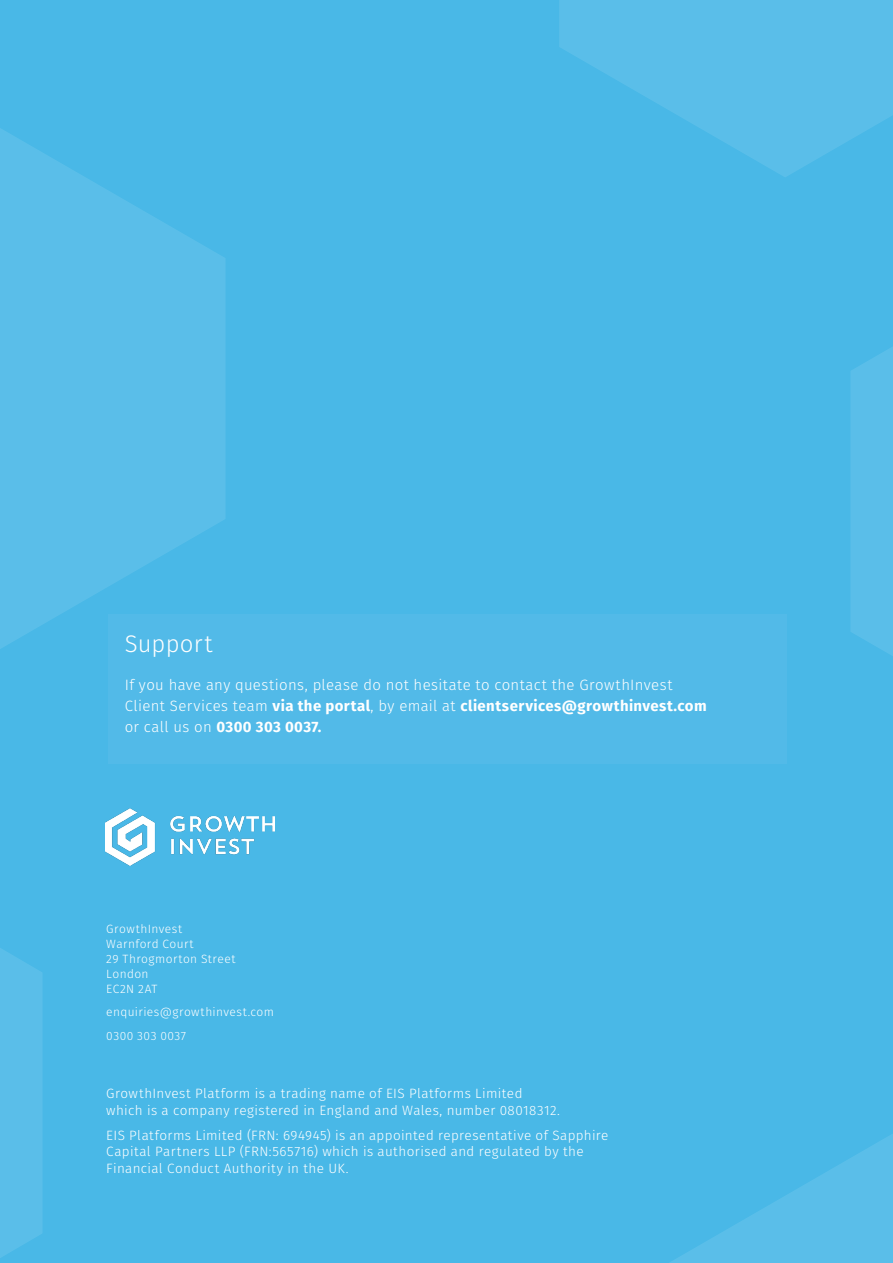
<style>
.page{position:relative;width:893px;height:1263px;background:#49b8e7}
.page>*{position:absolute;margin:0;border:0;box-sizing:border-box;transform-origin:0 0}
.Callout_Title{font:300 24px "Fira Sans";letter-spacing:.01em;color:#fff}
.Callout_Para{font:300 15px/21px "Fira Sans";letter-spacing:.025em;color:#fff}
.Smallprint_Paragraph{font:300 13.5px/16.5px "Fira Sans";letter-spacing:.03em;color:#fff}
.COntact_Details{font:300 12px/15px "Fira Sans";letter-spacing:.035em;color:#fff}
.s1{font-weight:700}
</style>
<div class="page">
<svg style="left:0;top:128px;width:225px;height:521px;fill:#5abee9"></svg>
<svg style="left:559px;top:0;width:334px;height:177px;fill:#5abee9"></svg>
<img style="left:105px;top:808px;width:170px;height:58px">
<svg style="left:851px;top:347px;width:42px;height:309px;background:#58bde8"></svg>
<svg style="left:670px;top:1134px;width:223px;height:129px"></svg>
<svg style="left:0;top:948px;width:42px;height:310px;background:#58bde8"></svg>
<div style="left:108px;top:614px;width:679px;height:149px;background:#52bae8"></div>
<p class="Callout_Title" style="left:125px;top:627px;width:89px">Support</p>
<p class="Callout_Para" style="left:125px;top:674px;width:583px">If you have any questions, please do not hesitate to contact the GrowthInvest<br>Client Services team <span class="s1">via the portal</span>, by email at <span class="s1">clientservices@growthinvest.com </span>or call us on <span class="s1">0300 303 0037.</span></p>
<p class="COntact_Details" style="left:106px;top:921px;width:131px">GrowthInvest<br>Warnford Court<br>29 Throgmorton Street<br>London<br>EC2N 2AT</p>
<p class="COntact_Details" style="left:106px;top:1004px;width:169px">enquiries@growthinvest.com</p>
<p class="COntact_Details" style="left:106px;top:1028px;width:81px">0300 303 0037</p>
<p class="Smallprint_Paragraph" style="left:106px;top:1085px;width:455px">GrowthInvest Platform is a trading name of EIS Platforms Limited which is a company registered in England and Wales, number 08018312.</p>
<p class="Smallprint_Paragraph" style="left:106px;top:1126px;width:504px">EIS Platforms Limited (FRN: 694945) is an appointed representative of Sapphire<br>Capital Partners LLP (FRN:565716) which is authorised and regulated by the<br>Financial Conduct Authority in the UK.</p>
</div>
